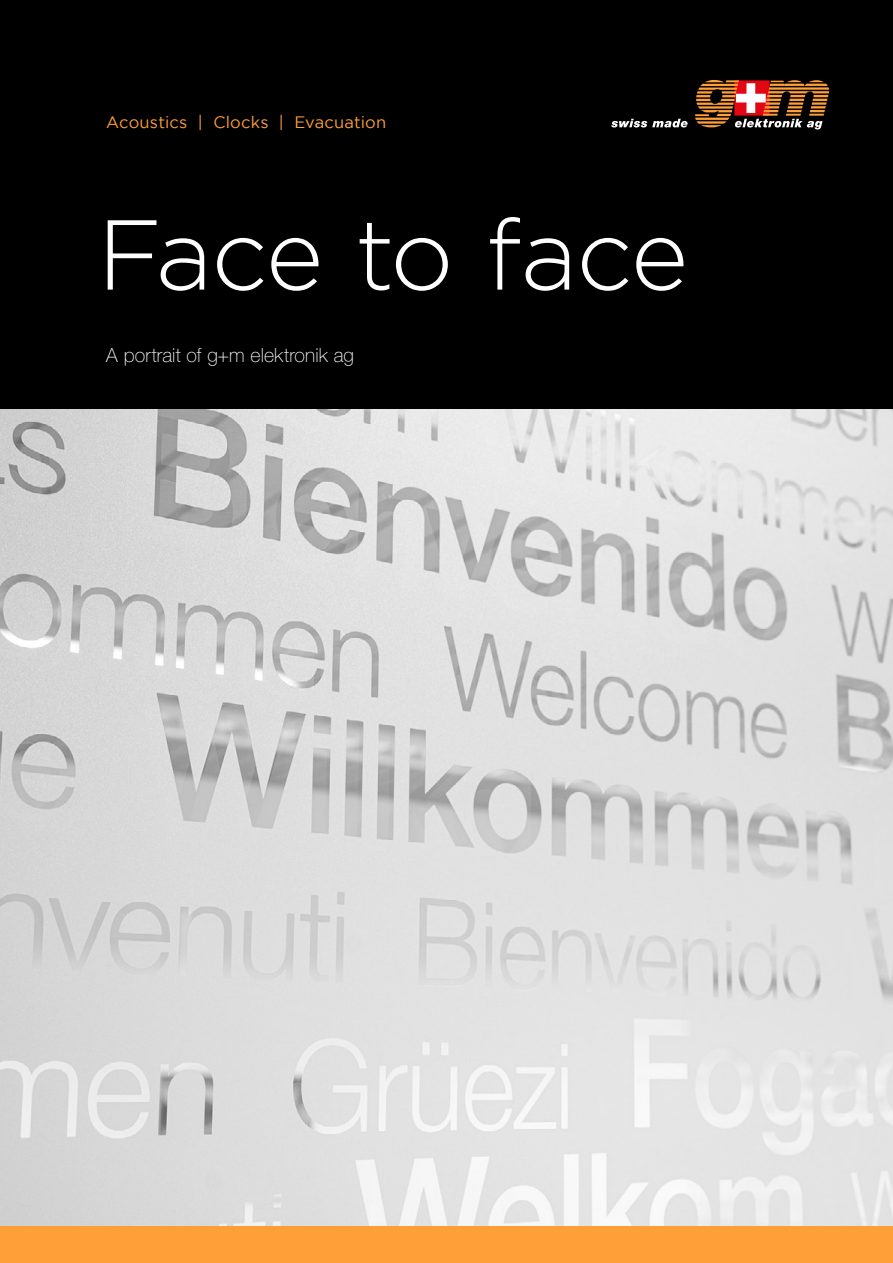
<style>
.page{position:relative;width:893px;height:1263px;background:#fff}
.page>*{position:absolute;margin:0;border:0;box-sizing:border-box;transform-origin:0 0}
.t1{font:300 99px "Gotham";letter-spacing:-.025em;color:#fff}
.t2{font:100 19.5px "Helvetica Neue LT Std";letter-spacing:.005em;color:#fff}
.t3{font:16.5px "Gotham";letter-spacing:.01em;color:#ff9f38}
</style>
<div class="page">
<div style="left:0;top:1215px;width:893px;height:48px;background:#ff9f38"></div>
<img style="left:0;top:408px;width:893px;height:818px">
<div style="left:0;top:0;width:893px;height:408px;background:#000"></div>
<svg style="left:695px;top:80px;width:134px;height:49px"></svg>
<svg style="left:611px;top:119px;width:77px;height:8px"></svg>
<p class="t3" style="left:106px;top:113px;width:281px">Acoustics | Clocks | Evacuation</p>
<h1 class="t1" style="left:97px;top:201px;width:592px">Face to face</h1>
<p class="t2" style="left:106px;top:343px;width:249px">A portrait of g+m elektronik ag</p>
</div>
